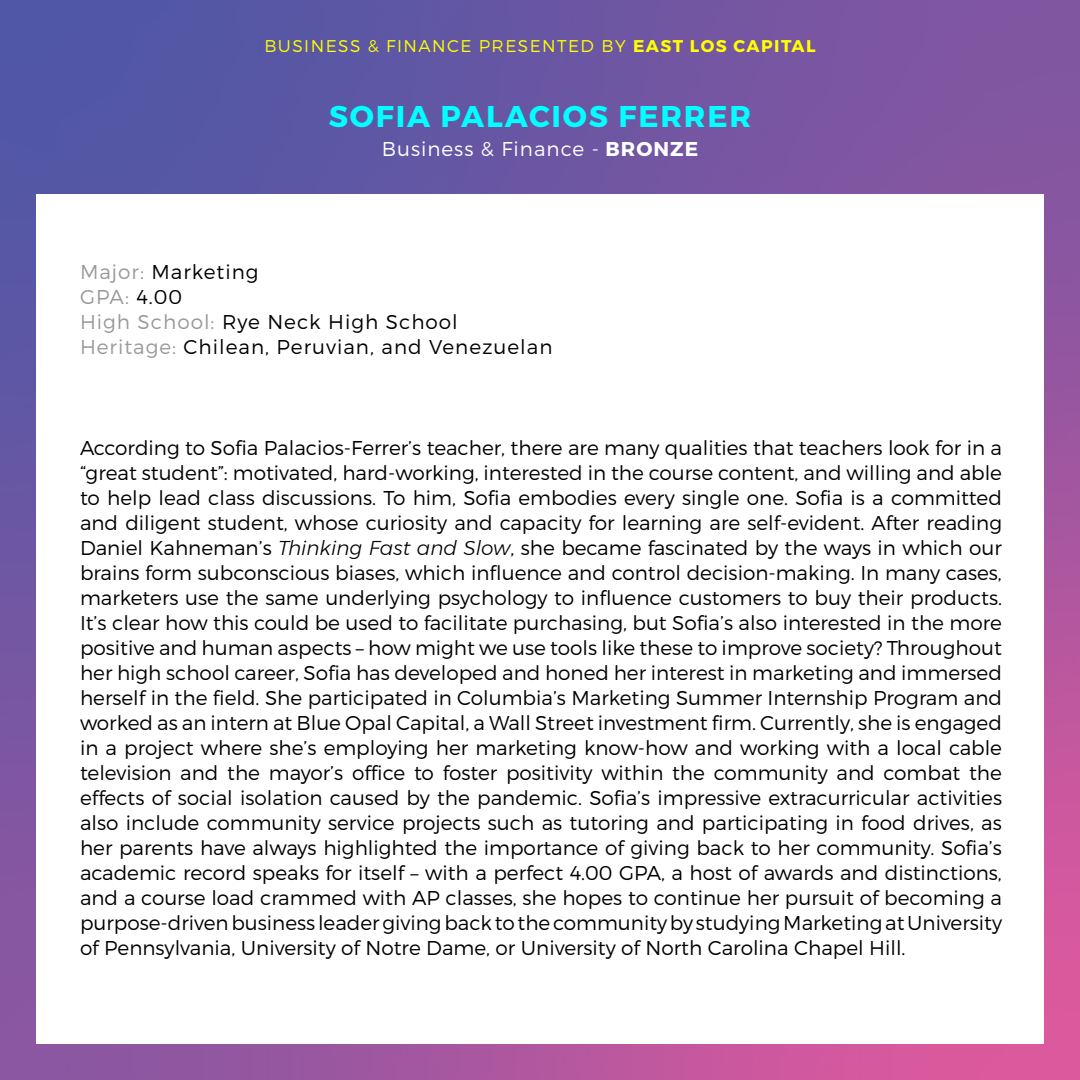
<style>
.page{position:relative;width:1080px;height:1080px;background:#fff}
.page>*{position:absolute;margin:0;border:0;box-sizing:border-box;transform-origin:0 0}
.t1{font:700 30px "Montserrat";letter-spacing:.06em;color:#0ff}
.t2{font:300 20px/25px "Montserrat";letter-spacing:.05em;color:#000;text-align:justify}
.t3{font:300 20px "Montserrat";letter-spacing:.05em;color:#fff}
.t4{font:300 20px "Montserrat";color:#999}
.t5{font:300 17px "Montserrat";letter-spacing:.085em;color:#ff0}
.s1{font-weight:700}
.s2{color:#999}
.s3{color:#000}
.s4{font-style:italic}
</style>
<div class="page">
<img style="left:0;top:0;width:1080px;height:1080px">
<div style="left:36px;top:194px;width:1008px;height:850px;background:#fff"></div>
<p class="t5" style="left:264px;top:36px;width:553px">BUSINESS &amp; FINANCE PRESENTED BY <span class="s1">EAST LOS CAPITAL</span></p>
<p class="t1" style="left:329px;top:98px;width:424px">SOFIA PALACIOS FERRER</p>
<p class="t3" style="left:382px;top:137px;width:318px">Business &amp; Finance - <span class="s1">BRONZE</span></p>
<p class="t2" style="left:80px;top:259px;width:180px"><span class="s2">Major:</span> Marketing</p>
<p class="t4" style="left:80px;top:285px;width:104px">GPA: <span class="s3">4.00</span></p>
<p class="t2" style="left:80px;top:309px;width:379px"><span class="s2">High School:</span> Rye Neck High School</p>
<p class="t2" style="left:80px;top:334px;width:474px"><span class="s2">Heritage:</span> Chilean, Peruvian, and Venezuelan</p>
<p class="t2" style="left:80px;top:435px;width:924px">According to Sofia Palacios-Ferrer’s teacher, there are many qualities that teachers look for in a “great student”: motivated, hard-working, interested in the course content, and willing and able to help lead class discussions. To him, Sofia embodies every single one. Sofia is a committed and diligent student, whose curiosity and capacity for learning are self-evident. After reading Daniel Kahneman’s <span class="s4">Thinking Fast and Slow</span>, she became fascinated by the ways in which our brains form subconscious biases, which influence and control decision-making. In many cases, marketers use the same underlying psychology to influence customers to buy their products.<br>It’s clear how this could be used to facilitate purchasing, but Sofia’s also interested in the more positive and human aspects – how might we use tools like these to improve society? Throughout her high school career, Sofia has developed and honed her interest in marketing and immersed herself in the field. She participated in Columbia’s Marketing Summer Internship Program and worked as an intern at Blue Opal Capital, a Wall Street investment firm. Currently, she is engaged in a project where she’s employing her marketing know-how and working with a local cable television and the mayor’s office to foster positivity within the community and combat the effects of social isolation caused by the pandemic. Sofia’s impressive extracurricular activities also include community service projects such as tutoring and participating in food drives, as her parents have always highlighted the importance of giving back to her community. Sofia’s academic record speaks for itself – with a perfect 4.00 GPA, a host of awards and distinctions, and a course load crammed with AP classes, she hopes to continue her pursuit of becoming a purpose-driven business leader giving back to the community by studying Marketing at University of Pennsylvania, University of Notre Dame, or University of North Carolina Chapel Hill.</p>
</div>
